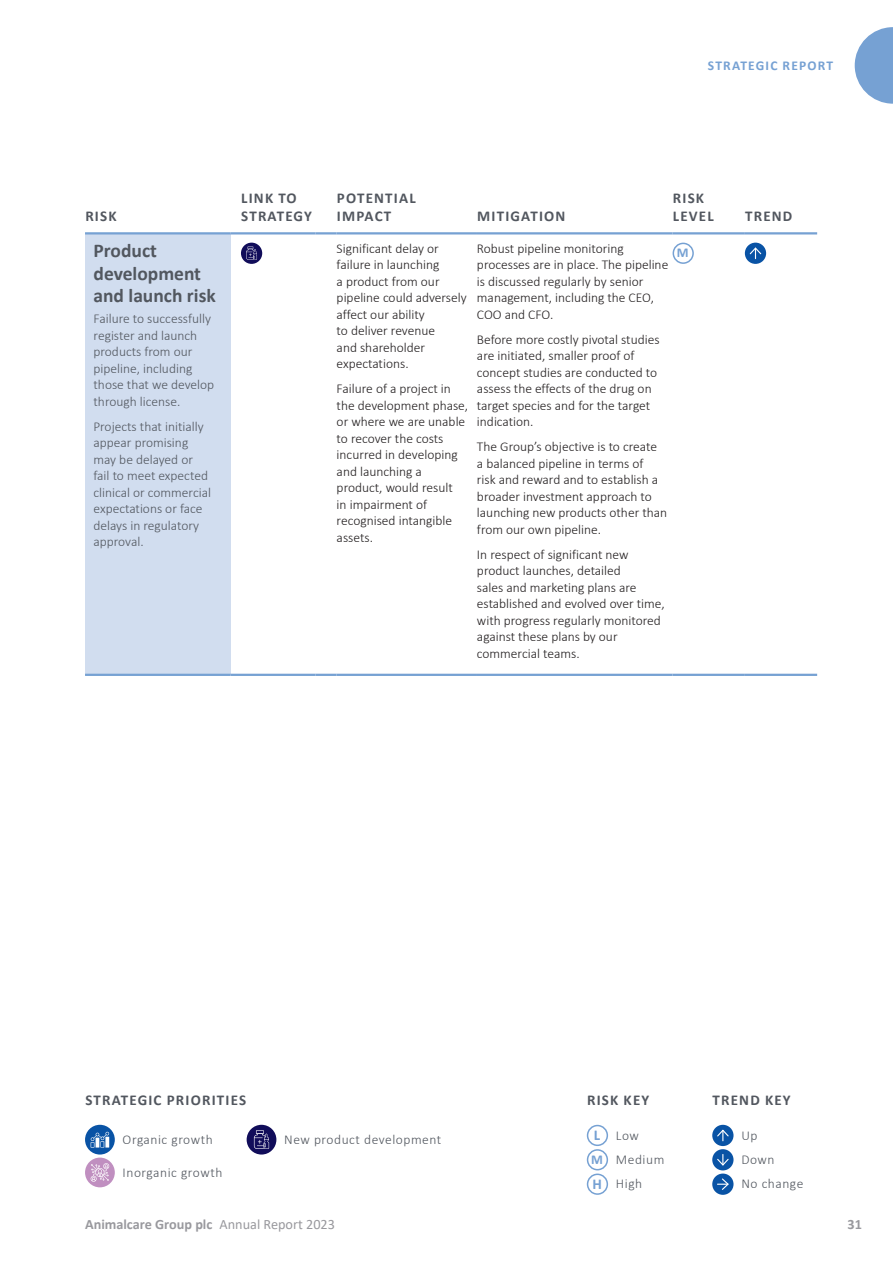
<style>
.page{position:relative;width:893px;height:1263px;background:#fff}
.page>*{position:absolute;margin:0;border:0;box-sizing:border-box;transform-origin:0 0}
.t1{font:700 19.5px/22.5px "Calibri";color:#52575f}
.t2{font:700 15px/18px "Calibri";letter-spacing:.08em;color:#52575f}
.t3{font:700 14.25px "Calibri";color:#99999e}
.t4{font:300 13.5px/16.5px "Calibri";color:#231f20}
.t5{font:300 13.5px/16.5px "Calibri";color:#52575f}
.t6{font:300 13.5px/24.5px "Calibri";letter-spacing:.04em;color:#52575f}
.t7{font:700 13.5px "Calibri";letter-spacing:.09em;color:#76a1d3}
.s1{font-weight:700;font-size:15px;color:#76a1d3}
.s2{font-weight:700;color:#76a1d3}
.s3{font-weight:400}
</style>
<div class="page">
<div style="left:85px;top:233px;width:145px;height:442px;background:#d1ddef"></div>
<hr style="left:85px;top:232px;width:145px;height:2px;background:#76a1d3">
<hr style="left:230px;top:232px;width:85px;height:2px;background:#76a1d3">
<hr style="left:315px;top:232px;width:22px;height:2px;background:#76a1d3">
<hr style="left:337px;top:232px;width:140px;height:2px;background:#76a1d3">
<hr style="left:477px;top:232px;width:196px;height:2px;background:#76a1d3">
<hr style="left:673px;top:232px;width:72px;height:2px;background:#76a1d3">
<hr style="left:745px;top:232px;width:72px;height:2px;background:#76a1d3">
<hr style="left:85px;top:674px;width:145px;height:2px;background:#76a1d3">
<hr style="left:230px;top:674px;width:85px;height:2px;background:#76a1d3">
<hr style="left:315px;top:674px;width:22px;height:2px;background:#76a1d3">
<hr style="left:337px;top:674px;width:140px;height:2px;background:#76a1d3">
<hr style="left:477px;top:674px;width:196px;height:2px;background:#76a1d3">
<hr style="left:673px;top:674px;width:72px;height:2px;background:#76a1d3">
<hr style="left:745px;top:674px;width:72px;height:2px;background:#76a1d3">
<div style="left:241px;top:243px;width:21px;height:21px;background:#110d5a;border-radius:50%"></div>
<svg style="left:246px;top:247px;width:11px;height:13px"></svg>
<div style="left:673px;top:243px;width:21px;height:21px;border:2px solid #76a1d3;border-radius:50%"></div>
<div style="left:745px;top:243px;width:21px;height:21px;background:#0953a5;border-radius:50%"></div>
<svg style="left:749px;top:247px;width:13px;height:12px"></svg>
<svg style="left:85px;top:1125px;width:30px;height:29px"></svg>
<svg style="left:91px;top:1132px;width:18px;height:15px"></svg>
<div style="left:247px;top:1125px;width:29px;height:29px;background:#110d5a;border-radius:50%"></div>
<svg style="left:254px;top:1130px;width:15px;height:19px"></svg>
<div style="left:85px;top:1157px;width:30px;height:30px;background:#c08fc0;border-radius:50%"></div>
<svg style="left:91px;top:1163px;width:18px;height:19px"></svg>
<div style="left:712px;top:1125px;width:21px;height:21px;background:#0953a5;border-radius:50%"></div>
<svg style="left:717px;top:1129px;width:12px;height:12px"></svg>
<div style="left:712px;top:1149px;width:21px;height:21px;background:#0953a5;border-radius:50%"></div>
<svg style="left:717px;top:1154px;width:12px;height:12px"></svg>
<div style="left:712px;top:1173px;width:21px;height:22px;background:#0953a5;border-radius:50%"></div>
<svg style="left:717px;top:1178px;width:12px;height:12px"></svg>
<div style="left:587px;top:1125px;width:21px;height:21px;border:2px solid #76a1d3;border-radius:50%"></div>
<div style="left:587px;top:1149px;width:21px;height:21px;border:2px solid #76a1d3;border-radius:50%"></div>
<div style="left:587px;top:1173px;width:21px;height:22px;border:2px solid #76a1d3;border-radius:50%"></div>
<svg style="left:855px;top:27px;width:38px;height:77px"></svg>
<p class="t7" style="left:708px;top:56px;width:127px">STRATEGIC REPORT</p>
<p class="t2" style="left:85px;top:206px;width:33px">RISK</p>
<h1 class="t1" style="left:94px;top:239px;width:124px">Product development and launch risk</h1>
<p class="t5" style="left:94px;top:310px;width:122px">Failure to successfully register and launch products from our pipeline, including those that we develop through license.</p>
<p class="t5" style="left:94px;top:418px;width:119px">Projects that initially appear promising may be delayed or fail to meet expected clinical or commercial expectations or face delays in regulatory approval.</p>
<p class="t2" style="left:241px;top:188px;width:72px">LINK TO<br>STRATEGY</p>
<p class="t2" style="left:337px;top:188px;width:80px">POTENTIAL<br>IMPACT</p>
<p class="t4" style="left:337px;top:240px;width:132px">Significant delay or failure in launching<br>a product from our pipeline could adversely affect our ability<br>to deliver revenue<br>and shareholder expectations.</p>
<p class="t4" style="left:337px;top:380px;width:133px">Failure of a project in the development phase, or where we are unable to recover the costs incurred in developing and launching a product, would result<br>in impairment of recognised intangible assets.</p>
<p class="t2" style="left:477px;top:206px;width:90px">MITIGATION</p>
<p class="t2" style="left:673px;top:188px;width:42px">RISK<br>LEVEL</p>
<p class="t4" style="left:477px;top:240px;width:193px">Robust pipeline monitoring processes are in place. The pipeline is discussed regularly by senior management, including the CEO,<br>COO and CFO.</p>
<p class="t4" style="left:477px;top:331px;width:184px">Before more costly pivotal studies are initiated, smaller proof of concept studies are conducted to assess the effects of the drug on target species and for the target indication.</p>
<p class="t4" style="left:477px;top:438px;width:192px">The Group’s objective is to create<br>a balanced pipeline in terms of<br>risk and reward and to establish a broader investment approach to launching new products other than from our own pipeline.</p>
<p class="t4" style="left:477px;top:546px;width:189px">In respect of significant new product launches, detailed<br>sales and marketing plans are established and evolved over time, with progress regularly monitored against these plans by our commercial teams.</p>
<p class="t7" style="left:677px;top:243px;width:13px">M</p>
<p class="t2" style="left:745px;top:206px;width:49px">TREND</p>
<p class="t2" style="left:85px;top:1090px;width:162px">STRATEGIC PRIORITIES</p>
<p class="t6" style="left:123px;top:1127px;width:92px">Organic growth</p>
<p class="t6" style="left:284px;top:1127px;width:159px">New product development</p>
<p class="t6" style="left:123px;top:1160px;width:101px">Inorganic growth</p>
<p class="t2" style="left:587px;top:1090px;width:64px">RISK KEY</p>
<p class="t6" style="left:591px;top:1123px;width:75px"><span class="s1">L</span> Low<br><span class="s2">M</span> Medium<br><span class="s1">H</span> High</p>
<p class="t2" style="left:712px;top:1090px;width:80px">TREND KEY</p>
<p class="t6" style="left:741px;top:1123px;width:64px">Up<br>Down<br>No change</p>
<p class="t3" style="left:85px;top:1214px;width:251px">Animalcare Group plc <span class="s3">Annual Report 2023</span></p>
<p class="t3" style="left:847px;top:1214px;width:16px">31</p>
</div>
